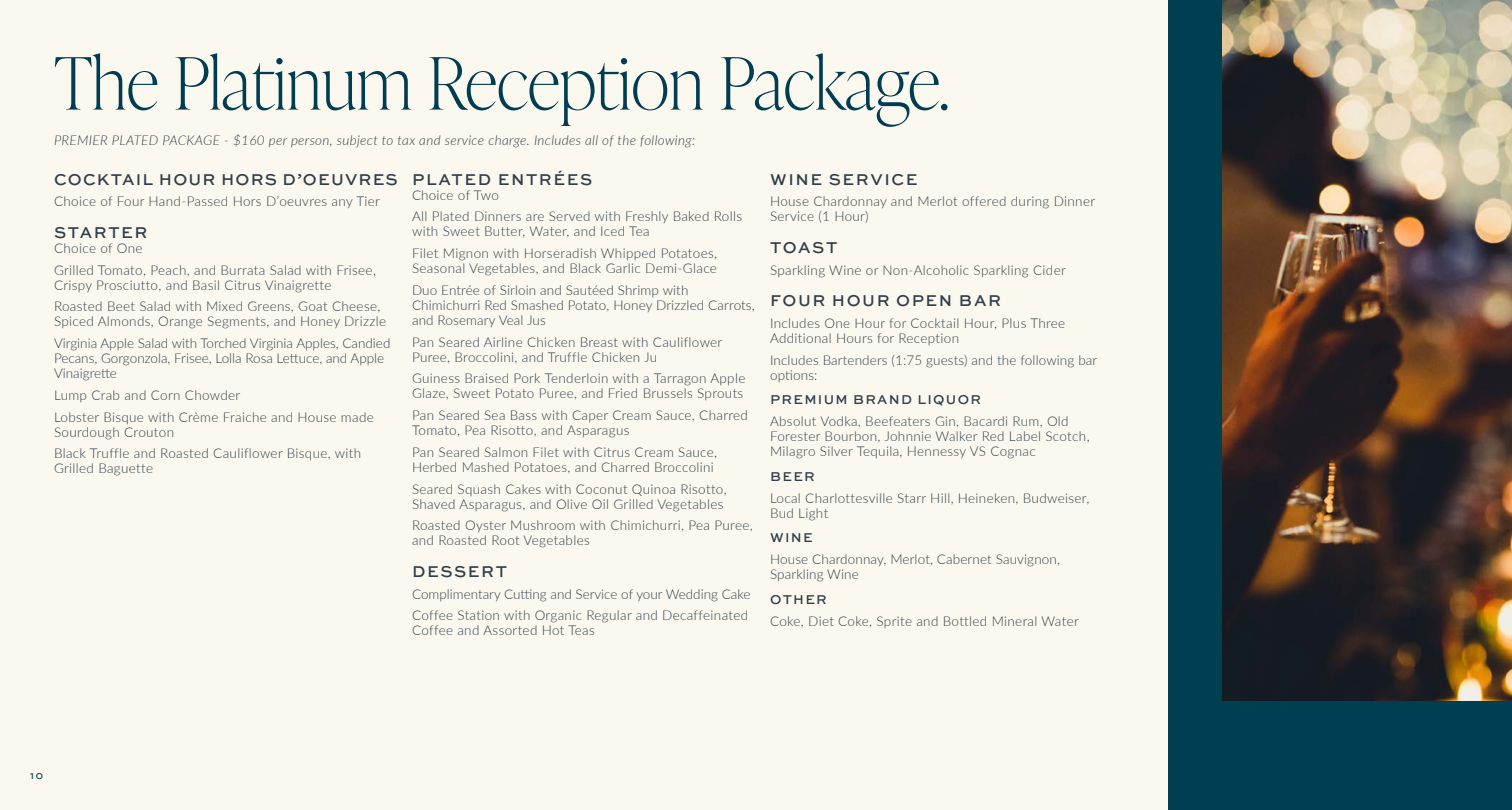
<style>
.page{position:relative;width:1512px;height:810px;background:#fbf8ef}
.page>*{position:absolute;margin:0;border:0;box-sizing:border-box;transform-origin:0 0}
._1_-_Medium_-_interior_header{font:100 72px "Ivy Presto Display";color:#003d52}
._4_-_Body_copy{font:500 16.5px "Sweet Sans Pro";letter-spacing:.095em;color:#303f49}
._4_-_Body_copy-2{font:500 16.5px "Sweet Sans Pro";letter-spacing:.07em;color:#303f49}
._4_-_Body_copy-3{font:300 13.5px/15px "Lato";letter-spacing:.025em;color:#303f49}
._4_-_Body_copy-4{font:300 13.5px/15px "Lato";color:#303f49}
._4_-_Body_copy-5{font:italic 300 13.5px "Lato";letter-spacing:.025em;color:#303f49}
._4_-_Body_copy-6{font:500 13.5px "Sweet Sans Pro";letter-spacing:.095em;color:#303f49}
.t1{font:500 9px "Sweet Sans Pro";color:#003e52}
</style>
<div class="page">
<div style="left:1169px;top:0;width:343px;height:810px;background:#003e52"></div>
<img style="left:1223px;top:0;width:289px;height:700px">
<p class="_1_-_Medium_-_interior_header" style="left:54px;top:32px;width:897px">The Platinum Reception Package.</p>
<p class="_4_-_Body_copy-5" style="left:54px;top:131px;width:643px">PREMIER PLATED PACKAGE - $160 per person, subject to tax and service charge. Includes all of the following:</p>
<p class="_4_-_Body_copy-2" style="left:54px;top:167px;width:345px">COCKTAIL HOUR HORS D’OEUVRES</p>
<p class="_4_-_Body_copy-3" style="left:54px;top:193px;width:328px">Choice of Four Hand-Passed Hors D’oeuvres any Tier</p>
<p class="_4_-_Body_copy" style="left:54px;top:220px;width:95px">STARTER</p>
<p class="_4_-_Body_copy-3" style="left:54px;top:240px;width:90px">Choice of One</p>
<p class="_4_-_Body_copy-3" style="left:54px;top:262px;width:323px">Grilled Tomato, Peach, and Burrata Salad with Frisee,<br>Crispy Prosciutto, and Basil Citrus Vinaigrette</p>
<p class="_4_-_Body_copy-3" style="left:54px;top:298px;width:334px">Roasted Beet Salad with Mixed Greens, Goat Cheese,<br>Spiced Almonds, Orange Segments, and Honey Drizzle</p>
<p class="_4_-_Body_copy-4" style="left:54px;top:335px;width:338px">Virginia Apple Salad with Torched Virginia Apples, Candied<br>Pecans, Gorgonzola, Frisee, Lolla Rosa Lettuce, and Apple<br>Vinaigrette</p>
<p class="_4_-_Body_copy-3" style="left:54px;top:387px;width:188px">Lump Crab and Corn Chowder</p>
<p class="_4_-_Body_copy-3" style="left:54px;top:409px;width:321px">Lobster Bisque with Crème Fraiche and House made<br>Sourdough Crouton</p>
<p class="_4_-_Body_copy-3" style="left:54px;top:445px;width:309px">Black Truffle and Roasted Cauliflower Bisque, with<br>Grilled Baguette</p>
<p class="_4_-_Body_copy" style="left:412px;top:167px;width:182px">PLATED ENTRÉES</p>
<p class="_4_-_Body_copy-3" style="left:412px;top:187px;width:89px">Choice of Two</p>
<p class="_4_-_Body_copy-3" style="left:412px;top:208px;width:332px">All Plated Dinners are Served with Freshly Baked Rolls with Sweet Butter, Water, and Iced Tea</p>
<p class="_4_-_Body_copy-3" style="left:412px;top:245px;width:307px">Filet Mignon with Horseradish Whipped Potatoes,<br>Seasonal Vegetables, and Black Garlic Demi-Glace</p>
<p class="_4_-_Body_copy-3" style="left:412px;top:282px;width:344px">Duo Entrée of Sirloin and Sautéed Shrimp with<br>Chimichurri Red Smashed Potato, Honey Drizzled Carrots, and Rosemary Veal Jus</p>
<p class="_4_-_Body_copy-3" style="left:412px;top:334px;width:312px">Pan Seared Airline Chicken Breast with Cauliflower<br>Puree, Broccolini, and Truffle Chicken Ju</p>
<p class="_4_-_Body_copy-3" style="left:412px;top:370px;width:335px">Guiness Braised Pork Tenderloin with a Tarragon Apple<br>Glaze, Sweet Potato Puree, and Fried Brussels Sprouts</p>
<p class="_4_-_Body_copy-3" style="left:412px;top:407px;width:338px">Pan Seared Sea Bass with Caper Cream Sauce, Charred<br>Tomato, Pea Risotto, and Asparagus</p>
<p class="_4_-_Body_copy-3" style="left:412px;top:444px;width:307px">Pan Seared Salmon Filet with Citrus Cream Sauce,<br>Herbed Mashed Potatoes, and Charred Broccolini</p>
<p class="_4_-_Body_copy-3" style="left:412px;top:481px;width:316px">Seared Squash Cakes with Coconut Quinoa Risotto,<br>Shaved Asparagus, and Olive Oil Grilled Vegetables</p>
<p class="_4_-_Body_copy-3" style="left:412px;top:517px;width:342px">Roasted Oyster Mushroom with Chimichurri, Pea Puree, and Roasted Root Vegetables</p>
<p class="_4_-_Body_copy" style="left:412px;top:559px;width:96px">DESSERT</p>
<p class="_4_-_Body_copy-4" style="left:412px;top:586px;width:340px">Complimentary Cutting and Service of your Wedding Cake</p>
<p class="_4_-_Body_copy-3" style="left:412px;top:607px;width:338px">Coffee Station with Organic Regular and Decaffeinated<br>Coffee and Assorted Hot Teas</p>
<p class="_4_-_Body_copy" style="left:770px;top:167px;width:149px">WINE SERVICE</p>
<p class="_4_-_Body_copy-3" style="left:770px;top:193px;width:327px">House Chardonnay and Merlot offered during Dinner<br>Service (1 Hour)</p>
<p class="_4_-_Body_copy" style="left:770px;top:235px;width:69px">TOAST</p>
<p class="_4_-_Body_copy-3" style="left:770px;top:262px;width:297px">Sparkling Wine or Non-Alcoholic Sparkling Cider</p>
<p class="_4_-_Body_copy" style="left:770px;top:288px;width:232px">FOUR HOUR OPEN BAR</p>
<p class="_4_-_Body_copy-3" style="left:770px;top:315px;width:297px">Includes One Hour for Cocktail Hour, Plus Three<br>Additional Hours for Reception</p>
<p class="_4_-_Body_copy-3" style="left:770px;top:352px;width:329px">Includes Bartenders (1:75 guests) and the following bar options:</p>
<p class="_4_-_Body_copy-6" style="left:770px;top:390px;width:212px">PREMIUM BRAND LIQUOR</p>
<p class="_4_-_Body_copy-3" style="left:770px;top:413px;width:321px">Absolut Vodka, Beefeaters Gin, Bacardi Rum, Old<br>Forester Bourbon, Johnnie Walker Red Label Scotch,<br>Milagro Silver Tequila, Hennessy VS Cognac</p>
<p class="_4_-_Body_copy-6" style="left:770px;top:466px;width:46px">BEER</p>
<p class="_4_-_Body_copy-3" style="left:770px;top:490px;width:321px">Local Charlottesville Starr Hill, Heineken, Budweiser,<br>Bud Light</p>
<p class="_4_-_Body_copy-6" style="left:770px;top:528px;width:44px">WINE</p>
<p class="_4_-_Body_copy-3" style="left:770px;top:551px;width:292px">House Chardonnay, Merlot, Cabernet Sauvignon,<br>Sparkling Wine</p>
<p class="_4_-_Body_copy-6" style="left:770px;top:589px;width:58px">OTHER</p>
<p class="_4_-_Body_copy-3" style="left:770px;top:613px;width:310px">Coke, Diet Coke, Sprite and Bottled Mineral Water</p>
<p class="t1" style="left:30px;top:770px;width:15px">10</p>
</div>
